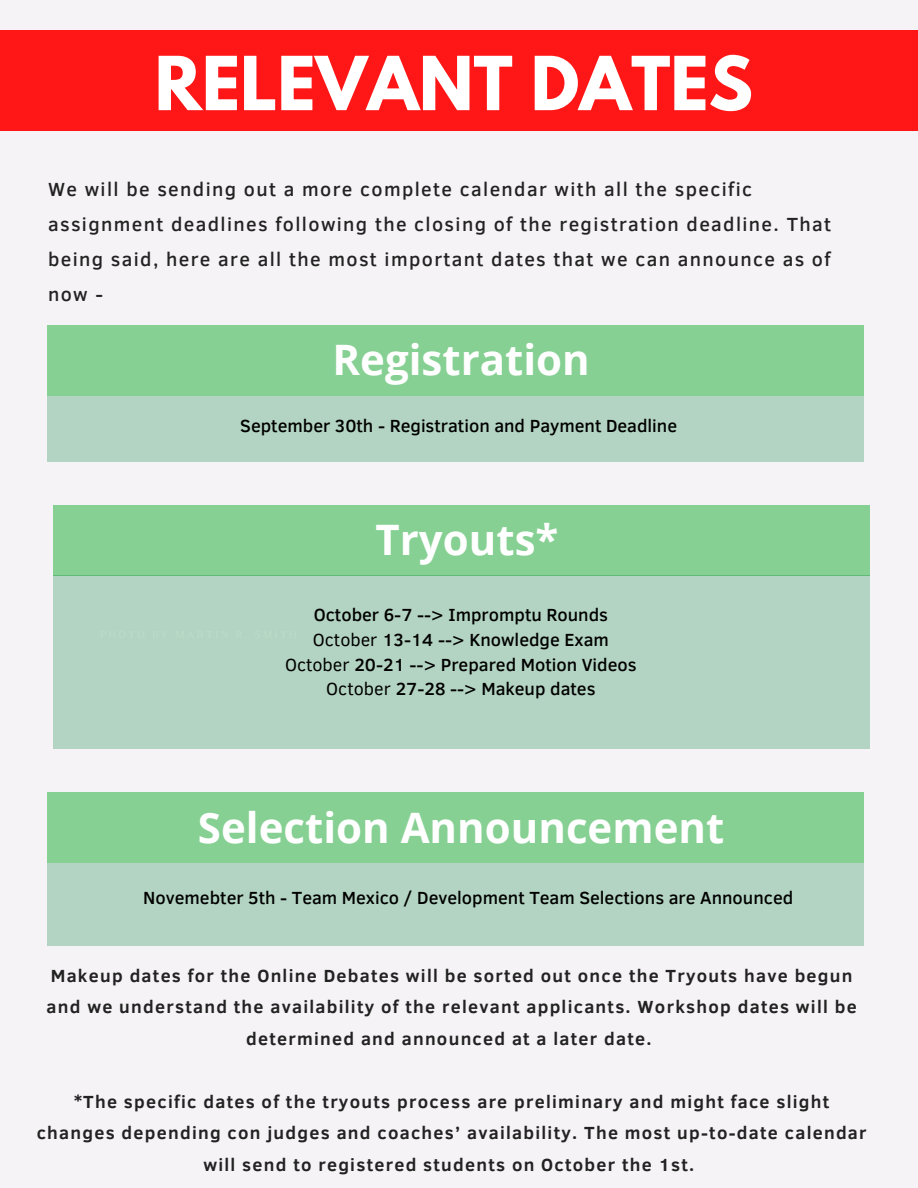
<style>
.page{position:relative;width:918px;height:1188px;background:#f5f3f5}
.page>*{position:absolute;margin:0;border:0;box-sizing:border-box;transform-origin:0 0}
.t1{font:700 66px "League Spartan";color:#fff}
.t2{font:700 42px "Open Sans";color:#fff}
.t3{font:500 19.5px/34.8px "Clear Sans";letter-spacing:.07em;color:#222}
.t4{font:700 18px/31.5px "Clear Sans";letter-spacing:.07em;color:#222;text-align:center}
.t5{font:500 18px "Clear Sans";color:#000}
.s1{font-weight:400}
</style>
<div class="page">
<div style="left:0;top:30px;width:918px;height:101px;background:#ff1616"></div>
<div style="left:53px;top:505px;width:816px;height:71px;background:#86d093"></div>
<div style="left:53px;top:576px;width:816px;height:173px;background:#b3d4c2"></div>
<div style="left:47px;top:325px;width:816px;height:71px;background:#86d093"></div>
<div style="left:47px;top:396px;width:816px;height:66px;background:#b3d4c2"></div>
<div style="left:47px;top:792px;width:816px;height:71px;background:#86d093"></div>
<div style="left:47px;top:863px;width:816px;height:83px;background:#b3d4c2"></div>
<p class="t1" style="left:155px;top:51px;width:600px">RELEVANT DATES</p>
<p class="t3" style="left:48px;top:171px;width:785px">We will be sending out a more complete calendar with all the specific assignment deadlines following the closing of the registration deadline. That being said, here are all the most important dates that we can announce as of now -</p>
<p class="t2" style="left:333px;top:330px;width:259px">Registration</p>
<p class="t5" style="left:240px;top:413px;width:438px">September 30th - Registration and Payment Deadline</p>
<p class="t2" style="left:376px;top:510px;width:184px">Tryouts*</p>
<p class="t5" style="left:314px;top:602px;width:296px">October 6-7 --&gt; Impromptu Rounds</p>
<p class="t5" style="left:313px;top:626px;width:297px"><span class="s1">October</span> 13-14 --&gt; Knowledge Exam</p>
<p class="t5" style="left:285px;top:651px;width:353px"><span class="s1">October</span> 20-21 --&gt; Prepared Motion Videos</p>
<p class="t5" style="left:326px;top:676px;width:271px"><span class="s1">October</span> 27-28 --&gt; Makeup dates</p>
<p class="t2" style="left:198px;top:798px;width:528px">Selection Announcement</p>
<p class="t5" style="left:143px;top:885px;width:652px">Novemebter 5th - Team Mexico / Development Team Selections are Announced</p>
<p class="t4" style="left:47px;top:959px;width:812px">Makeup dates for the Online Debates will be sorted out once the Tryouts have begun and we understand the availability of the relevant applicants. Workshop dates will be determined and announced at a later date.</p>
<p class="t4" style="left:37px;top:1085px;width:831px">*The specific dates of the tryouts process are preliminary and might face slight changes depending con judges and coaches’ availability. The most up-to-date calendar will send to registered students on October the 1st.</p>
</div>
